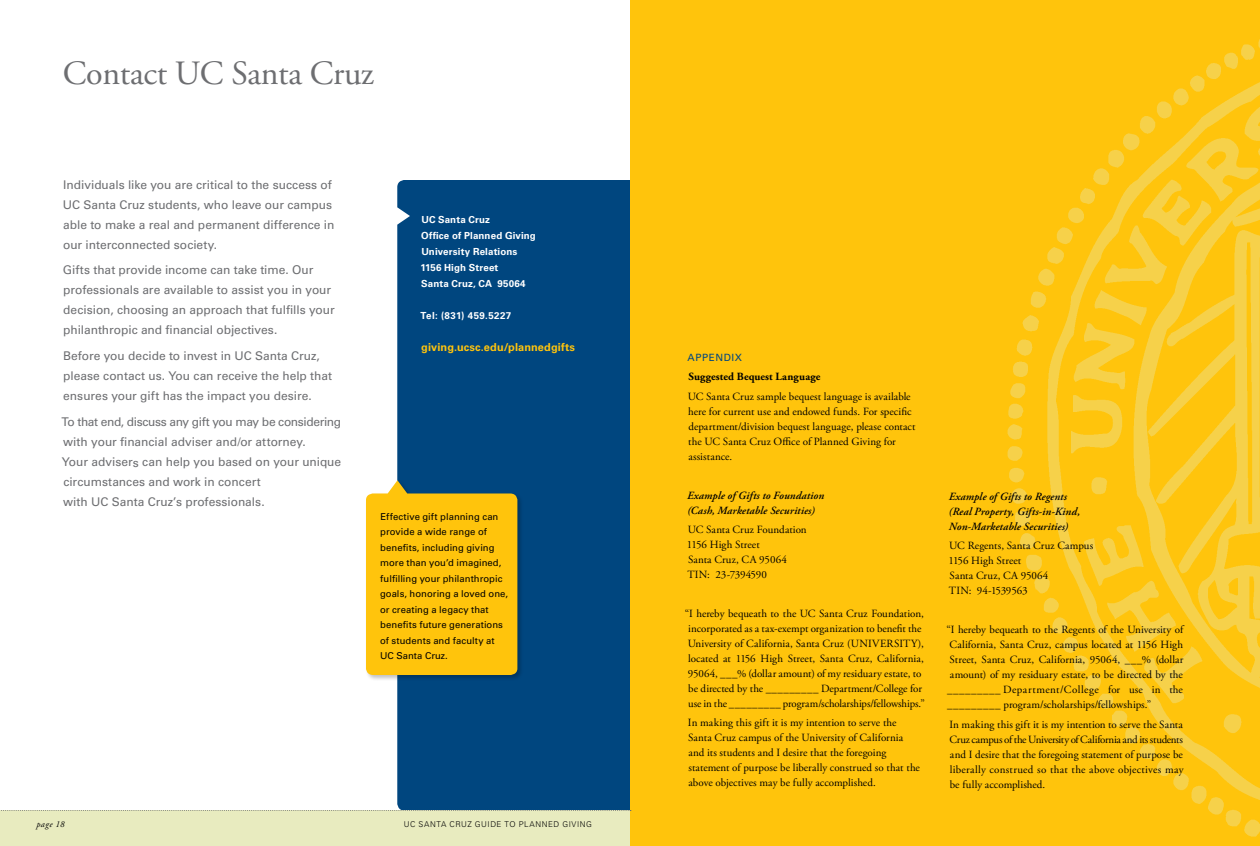
<style>
.page{position:relative;width:1260px;height:846px;background:#fff}
.page>*{position:absolute;margin:0;border:0;box-sizing:border-box;transform-origin:0 0}
.t1{font:34px "Adobe Garamond Pro";letter-spacing:-.01em;color:#6d6e71}
.t2{font:12px/20px "Univers LT Std";letter-spacing:-.005em;color:#6d6e71}
.t3{font:11px/15px "Adobe Garamond Pro";letter-spacing:.005em;color:#000}
.t4{font:italic 600 11px/15px "Adobe Garamond Pro";letter-spacing:.01em;color:#000}
.t5{font:700 11px "Univers LT Std";letter-spacing:.01em;color:#ffc40c}
.t6{font:700 11px "Adobe Garamond Pro";letter-spacing:.01em;color:#000}
.t7{font:10px "Univers LT Std";letter-spacing:.06em;color:#00467f}
.t8{font:700 9.8px/16px "Univers LT Std";letter-spacing:.015em;color:#fff}
.t9{font:700 9.8px "Univers LT Std";letter-spacing:.04em;color:#fff}
.t10{font:9.5px/15.5px "Univers LT Std";letter-spacing:.005em;color:#000}
.t11{font:italic 9px "Adobe Garamond Pro";letter-spacing:.055em;color:#000}
.t12{font:300 8px "Univers LT Std";letter-spacing:.07em;color:#000}
</style>
<div class="page">
<div style="left:397px;top:180px;width:233px;height:630px;background:#00467f"></div>
<div style="left:364px;top:479px;width:160px;height:202px;background:#000;opacity:.25"></div>
<div style="left:366px;top:480px;width:151px;height:195px;background:#ffc40c"></div>
<div style="left:0;top:811px;width:630px;height:35px;background:#e8ebbf"></div>
<div style="left:630px;top:0;width:630px;height:846px;background:#ffc40c"></div>
<img style="left:1007px;top:39px;width:253px;height:798px">
<svg style="left:0;top:810px;width:631px;height:1px"></svg>
<h1 class="t1" style="left:63px;top:53px;width:313px">Contact UC Santa Cruz</h1>
<p class="t2" style="left:63px;top:175px;width:273px">Individuals like you are critical to the success of UC Santa Cruz students, who leave our campus able to make a real and permanent difference in our interconnected society.</p>
<p class="t2" style="left:63px;top:260px;width:273px">Gifts that provide income can take time. Our professionals are available to assist you in your decision, choosing an approach that fulfills your philanthropic and financial objectives.</p>
<p class="t2" style="left:63px;top:346px;width:271px">Before you decide to invest in UC Santa Cruz, please contact us. You can receive the help that ensures your gift has the impact you desire.</p>
<p class="t2" style="left:62px;top:412px;width:281px">To that end, discuss any gift you may be considering with your financial adviser and/or attorney.<br>Your advisers can help you based on your unique circumstances and work in concert<br>with UC Santa Cruz’s professionals.</p>
<p class="t8" style="left:420px;top:212px;width:117px">UC Santa Cruz<br>Office of Planned Giving<br>University Relations<br>1156 High Street<br>Santa Cruz, CA 95064</p>
<p class="t9" style="left:421px;top:310px;width:92px">Tel: (831) 459.5227</p>
<p class="t5" style="left:421px;top:341px;width:155px">giving.ucsc.edu/plannedgifts</p>
<p class="t10" style="left:380px;top:509px;width:130px">Effective gift planning can provide a wide range of benefits, including giving more than you’d imagined, fulfilling your philanthropic goals, honoring a loved one, or creating a legacy that benefits future generations of students and faculty at<br>UC Santa Cruz.</p>
<p class="t11" style="left:36px;top:819px;width:30px">page 18</p>
<p class="t12" style="left:404px;top:819px;width:190px">UC SANTA CRUZ GUIDE TO PLANNED GIVING</p>
<p class="t7" style="left:688px;top:351px;width:56px">APPENDIX</p>
<p class="t6" style="left:688px;top:370px;width:134px">Suggested Bequest Language</p>
<p class="t3" style="left:688px;top:389px;width:229px">UC Santa Cruz sample bequest language is available here for current use and endowed funds. For specific department/division bequest language, please contact the UC Santa Cruz Office of Planned Giving for assistance.</p>
<p class="t4" style="left:687px;top:488px;width:138px">Example of Gifts to Foundation (Cash, Marketable Securities)</p>
<p class="t3" style="left:687px;top:522px;width:121px">UC Santa Cruz Foundation<br>1156 High Street<br>Santa Cruz, CA 95064<br>TIN: 23-7394590</p>
<p class="t3" style="left:685px;top:606px;width:241px">“I hereby bequeath to the UC Santa Cruz Foundation, incorporated as a tax-exempt organization to benefit the University of California, Santa Cruz (UNIVERSITY), located at 1156 High Street, Santa Cruz, California, 95064, ___% (dollar amount) of my residuary estate, to be directed by the _________ Department/College for use in the _________ program/scholarships/fellowships.”</p>
<p class="t3" style="left:688px;top:716px;width:234px">In making this gift it is my intention to serve the Santa Cruz campus of the University of California and its students and I desire that the foregoing statement of purpose be liberally construed so that the above objectives may be fully accomplished.</p>
<p class="t4" style="left:949px;top:489px;width:133px">Example of Gifts to Regents (Real Property, Gifts-in-Kind,<br>Non-Marketable Securities)</p>
<p class="t3" style="left:948px;top:539px;width:146px">UC Regents, Santa Cruz Campus<br>1156 High Street<br>Santa Cruz, CA 95064<br>TIN: 94-1539563</p>
<p class="t3" style="left:946px;top:623px;width:239px;text-align:justify">“I hereby bequeath to the Regents of the University of California, Santa Cruz, campus located at 1156 High Street, Santa Cruz, California, 95064, ___% (dollar amount) of my residuary estate, to be directed by the _________ Department/College for use in the _________ program/scholarships/fellowships.”</p>
<p class="t3" style="left:949px;top:717px;width:236px;text-align:justify">In making this gift it is my intention to serve the Santa Cruz campus of the University of California and its students and I desire that the foregoing statement of purpose be liberally construed so that the above objectives may be fully accomplished.</p>
</div>
